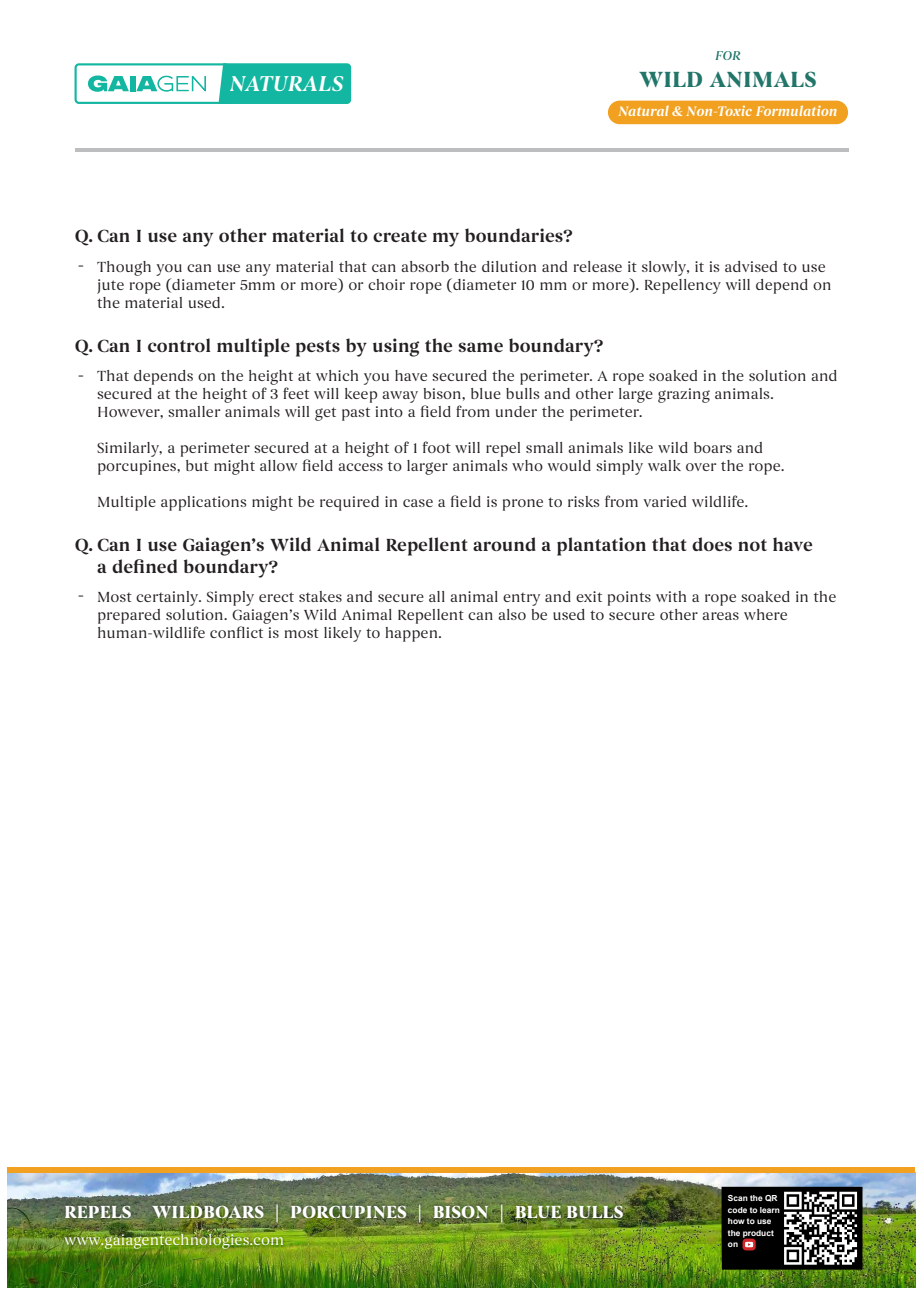
<style>
.page{position:relative;width:923px;height:1296px;background:#fff}
.page>*{position:absolute;margin:0;border:0;box-sizing:border-box;transform-origin:0 0}
.t1{font:700 22.5px "Begum";color:#227569}
.t2{font:italic 600 22.05px "Begum";color:#fff}
.t3{font:600 18px/21.6px "Begum";color:#231f20}
.t4{font:700 18px "Begum";color:#fff}
.t5{font:15px/18px "Begum";color:#231f20}
.t6{font:15px "Begum";color:#fff}
.t7{font:italic 600 14.1px "Begum";color:#fff}
.t8{font:italic 500 13.2px "Begum";color:#227569}
.t9{font:700 8.4px/11.4px "Arial";color:#fff}
</style>
<div class="page">
<hr style="left:75px;top:149px;width:772px;height:3px;background:#bcbec0">
<svg style="left:88px;top:75px;width:41px;height:17px"></svg>
<div style="left:130px;top:76px;width:5px;height:15px;background:#13b6a0"></div>
<svg style="left:136px;top:76px;width:70px;height:16px"></svg>
<div style="left:218px;top:63px;width:133px;height:41px;background:#13b6a0"></div>
<div style="left:74px;top:63px;width:156px;height:41px;border:2px solid #13b6a0;border-radius:3px"></div>
<div style="left:607px;top:101px;width:240px;height:23px;background:#f1a01f;border-radius:12px"></div>
<img style="left:8px;top:1172px;width:907px;height:115px">
<div style="left:8px;top:1166px;width:907px;height:6px;background:#f1a01f"></div>
<img style="left:60px;top:1228px;width:228px;height:26px">
<img style="left:60px;top:1197px;width:578px;height:31px">
<svg style="left:721px;top:1186px;width:141px;height:83px"></svg>
<h2 class="t2" style="left:230px;top:70px;width:115px">NATURALS</h2>
<p class="t8" style="left:715px;top:48px;width:27px">FOR</p>
<h1 class="t1" style="left:639px;top:66px;width:179px">WILD ANIMALS</h1>
<p class="t7" style="left:618px;top:103px;width:220px">Natural &amp; Non-Toxic Formulation</p>
<p class="t3" style="left:75px;top:226px;width:499px">Q. Can I use any other material to create my boundaries?</p>
<p class="t5" style="left:97px;top:258px;width:735px">Though you can use any material that can absorb the dilution and release it slowly, it is advised to use jute rope (diameter 5mm or more) or choir rope (diameter 10 mm or more). Repellency will depend on the material used.</p>
<p class="t3" style="left:78px;top:254px;width:8px">-</p>
<p class="t3" style="left:75px;top:335px;width:530px">Q. Can I control multiple pests by using the same boundary?</p>
<p class="t5" style="left:97px;top:367px;width:742px">That depends on the height at which you have secured the perimeter. A rope soaked in the solution and secured at the height of 3 feet will keep away bison, blue bulls and other large grazing animals.<br>However, smaller animals will get past into a field from under the perimeter.</p>
<p class="t5" style="left:97px;top:439px;width:688px">Similarly, a perimeter secured at a height of 1 foot will repel small animals like wild boars and porcupines, but might allow field access to larger animals who would simply walk over the rope.</p>
<p class="t5" style="left:97px;top:493px;width:652px">Multiple applications might be required in case a field is prone to risks from varied wildlife.</p>
<p class="t3" style="left:78px;top:364px;width:8px">-</p>
<p class="t3" style="left:97px;top:535px;width:717px;text-indent:-22px">Q. Can I use Gaiagen’s Wild Animal Repellent around a plantation that does not have a defined boundary?</p>
<p class="t5" style="left:97px;top:588px;width:740px">Most certainly. Simply erect stakes and secure all animal entry and exit points with a rope soaked in the prepared solution. Gaiagen’s Wild Animal Repellent can also be used to secure other areas where human-wildlife conflict is most likely to happen.</p>
<p class="t3" style="left:78px;top:585px;width:8px">-</p>
<p class="t4" style="left:64px;top:1200px;width:561px">REPELS WILDBOARS | PORCUPINES | BISON | BLUE BULLS</p>
<p class="t9" style="left:727px;top:1192px;width:53px">Scan the QR code to learn how to use the product on</p>
<p class="t6" style="left:64px;top:1231px;width:221px">www.gaiagentechnologies.com</p>
</div>
